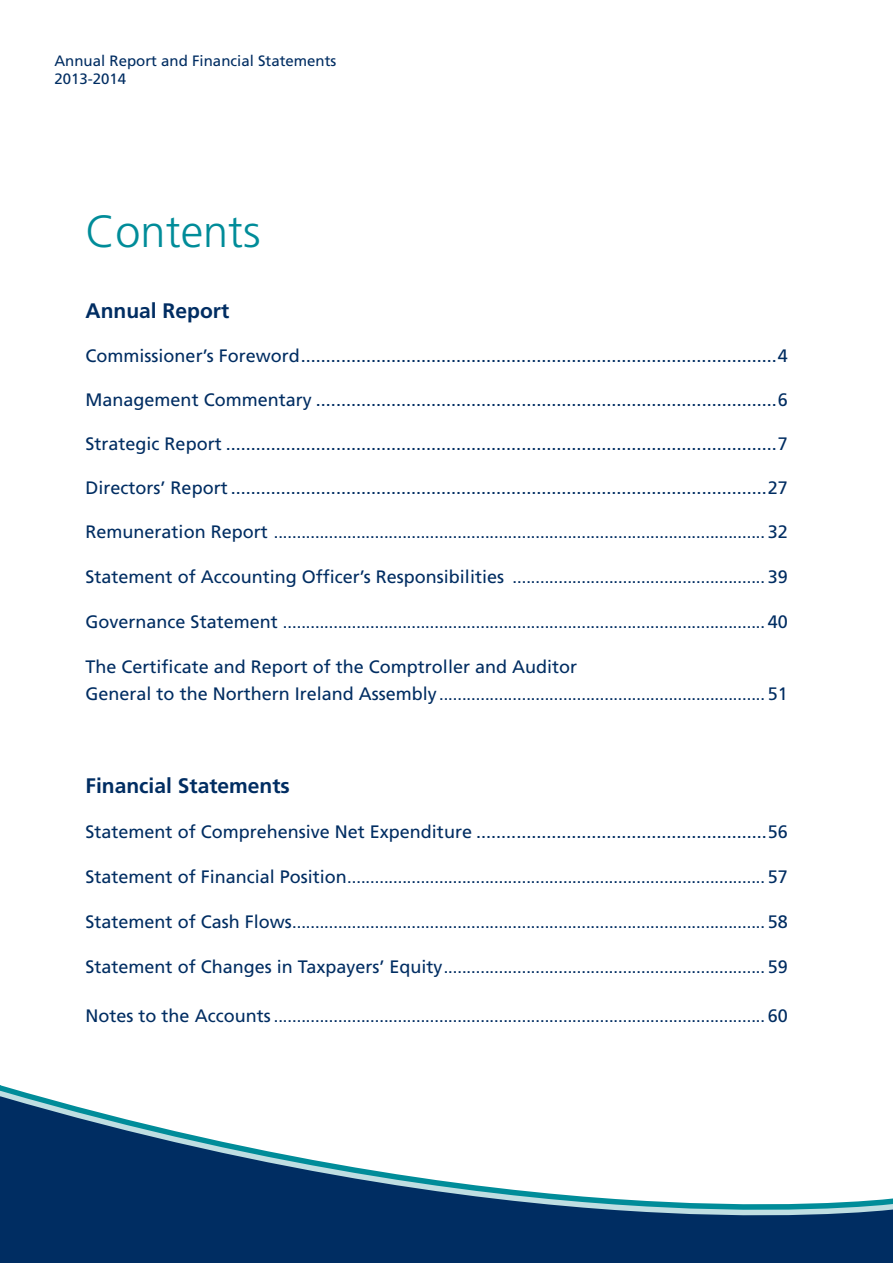
<style>
.page{position:relative;width:893px;height:1263px;background:#fff}
.page>*{position:absolute;margin:0;border:0;box-sizing:border-box;transform-origin:0 0}
.t1{font:300 45px "Frutiger";color:#008c99}
.t2{font:700 21px "Frutiger";color:#002d62}
.t3{font:18px "Frutiger";color:#002d62}
.t4{font:16.5px "Frutiger";color:#002d62}
.t5{font:15px/18px "Frutiger";color:#002d62}
.s1{font-size:18px}
</style>
<div class="page">
<svg style="left:0;top:1096px;width:892px;height:166px"></svg>
<p class="t5" style="left:54px;top:53px;width:283px">Annual Report and Financial Statements<br>2013-2014</p>
<h1 class="t1" style="left:85px;top:213px;width:177px">Contents</h1>
<p class="t2" style="left:85px;top:302px;width:145px">Annual Report</p>
<p class="t3" style="left:85px;top:348px;width:703px">Commissioner’s Foreword ...............................................................................................4</p>
<p class="t3" style="left:85px;top:392px;width:703px">Management Commentary ............................................................................................6</p>
<p class="t3" style="left:85px;top:436px;width:703px">Strategic Report ..............................................................................................................7</p>
<p class="t3" style="left:85px;top:480px;width:703px">Directors’ Report ...........................................................................................................27</p>
<p class="t4" style="left:85px;top:526px;width:703px"><span class="s1">Remuneration Report</span> ........................................................................................................... <span class="s1">32</span></p>
<p class="t4" style="left:85px;top:571px;width:703px"><span class="s1">Statement of Accounting Officer’s Responsibilities</span> ....................................................... <span class="s1">39</span></p>
<p class="t4" style="left:85px;top:616px;width:703px"><span class="s1">Governance Statement</span> ......................................................................................................... <span class="s1">40</span></p>
<p class="t3" style="left:85px;top:659px;width:493px">The Certificate and Report of the Comptroller and Auditor</p>
<p class="t4" style="left:85px;top:688px;width:703px"><span class="s1">General to the Northern Ireland Assembly</span> ....................................................................... <span class="s1">51</span></p>
<p class="t2" style="left:85px;top:776px;width:206px">Financial Statements</p>
<p class="t3" style="left:85px;top:824px;width:703px">Statement of Comprehensive Net Expenditure ..........................................................56</p>
<p class="t4" style="left:85px;top:870px;width:703px"><span class="s1">Statement of Financial Position</span>........................................................................................... <span class="s1">57</span></p>
<p class="t4" style="left:85px;top:915px;width:703px"><span class="s1">Statement of Cash Flows</span>....................................................................................................... <span class="s1">58</span></p>
<p class="t4" style="left:85px;top:960px;width:703px"><span class="s1">Statement of Changes in Taxpayers’ Equity</span> ...................................................................... <span class="s1">59</span></p>
<p class="t4" style="left:85px;top:1009px;width:703px"><span class="s1">Notes to the Accounts</span> ........................................................................................................... <span class="s1">60</span></p>
</div>
